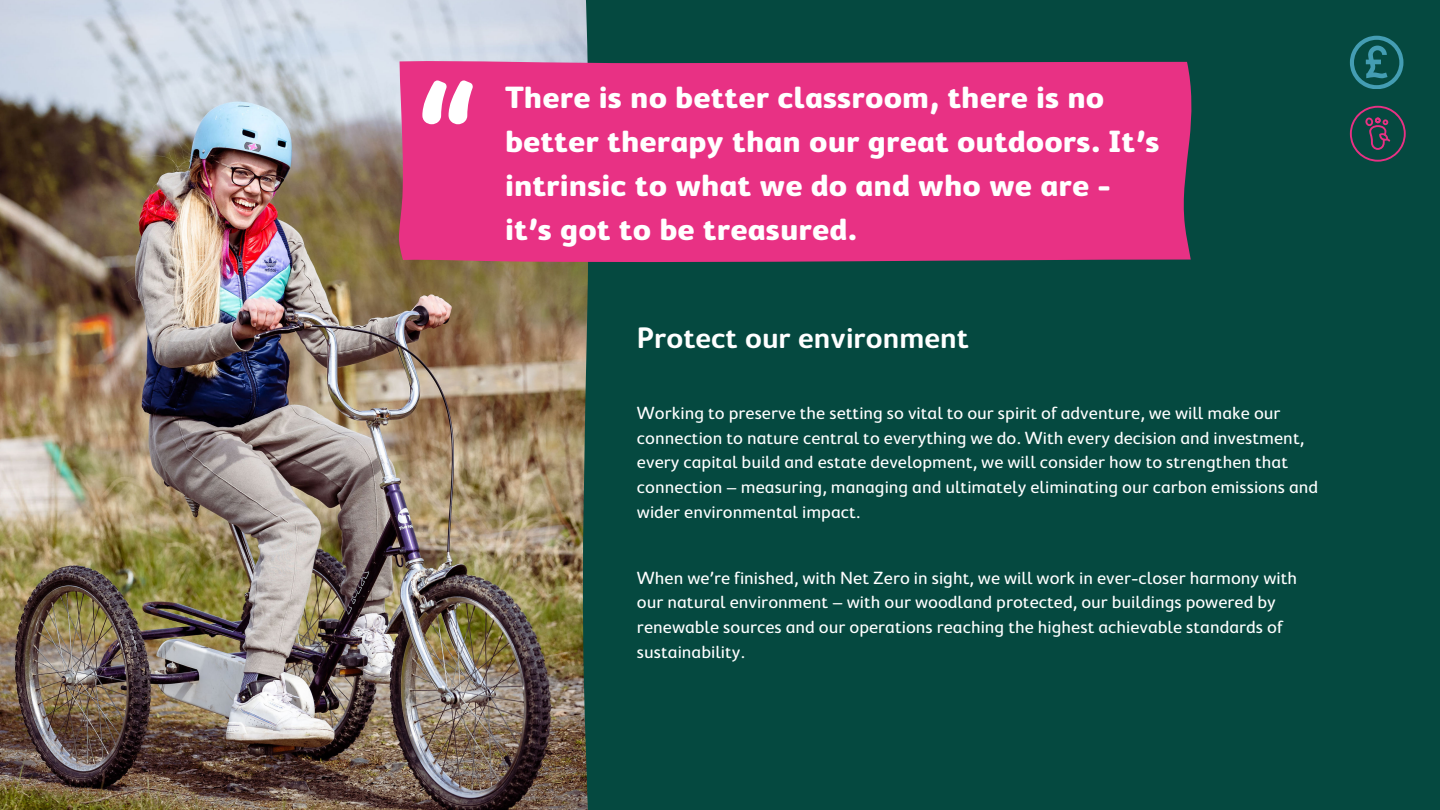
<style>
.page{position:relative;width:1440px;height:810px;background:#054940}
.page>*{position:absolute;margin:0;border:0;box-sizing:border-box;transform-origin:0 0}
.t1{font:600 132.2px "Cambridge Round";color:#fff}
.t2{font:700 31.4px/43.9px "Cambridge Round";color:#fff}
.t3{font:600 30px "Cambridge Round";color:#fff}
.t4{font:18px/24.7px "Cambridge Round";color:#fff}
</style>
<div class="page">
<img style="left:0;top:0;width:588px;height:810px">
<div style="left:399px;top:61px;width:793px;height:201px;background:#e83184"></div>
<svg style="left:1350px;top:36px;width:53px;height:53px"></svg>
<svg style="left:1350px;top:106px;width:55px;height:55px"></svg>
<h1 class="t1" style="left:415px;top:55px;width:68px">“</h1>
<h2 class="t2" style="left:505px;top:75px;width:656px">There is no better classroom, there is no better therapy than our great outdoors. It’s intrinsic to what we do and who we are - it’s got to be treasured.</h2>
<h3 class="t3" style="left:637px;top:321px;width:333px">Protect our environment</h3>
<p class="t4" style="left:637px;top:400px;width:683px">Working to preserve the setting so vital to our spirit of adventure, we will make our connection to nature central to everything we do. With every decision and investment, every capital build and estate development, we will consider how to strengthen that connection – measuring, managing and ultimately eliminating our carbon emissions and wider environmental impact.</p>
<p class="t4" style="left:637px;top:565px;width:662px">When we’re finished, with Net Zero in sight, we will work in ever-closer harmony with our natural environment – with our woodland protected, our buildings powered by renewable sources and our operations reaching the highest achievable standards of sustainability.</p>
</div>
